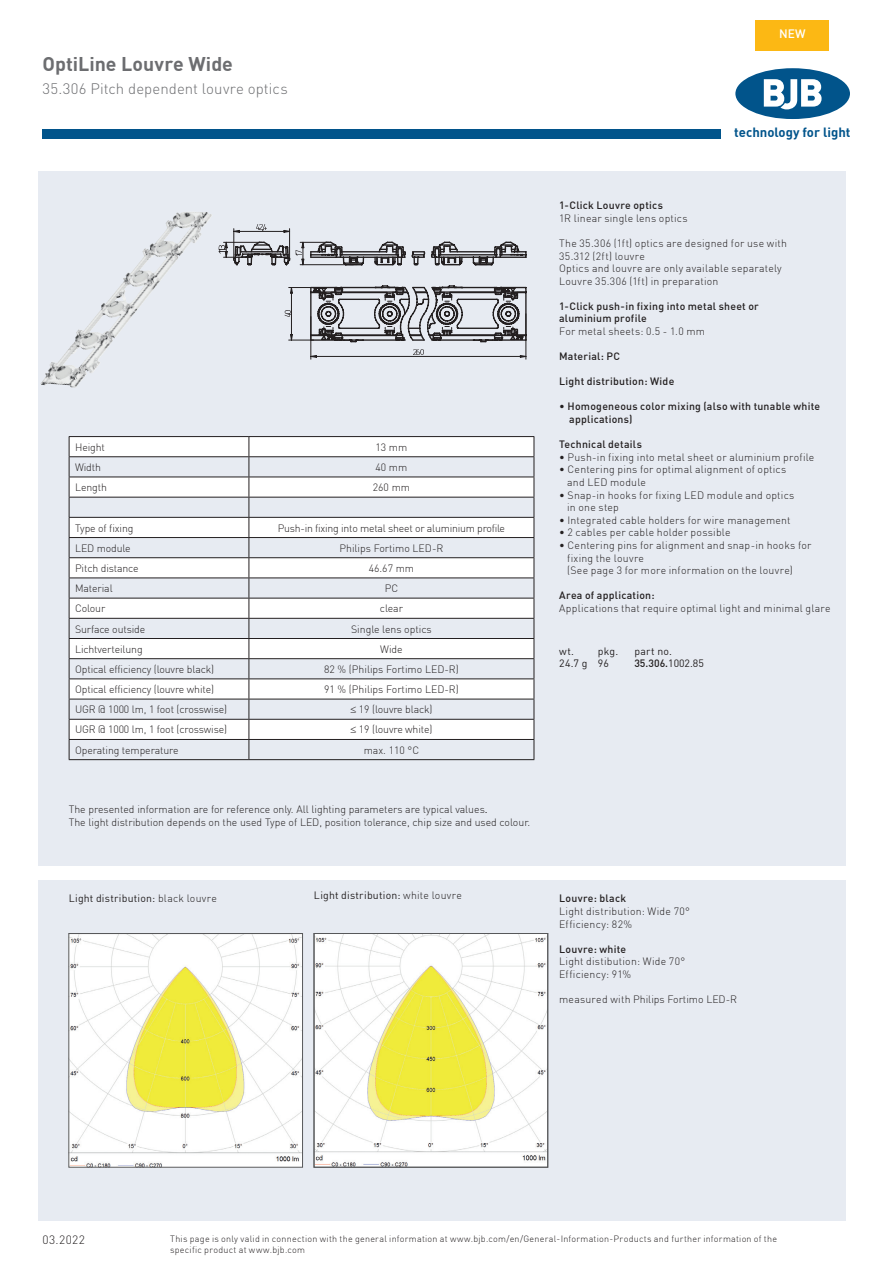
<style>
.page{position:relative;width:893px;height:1263px;background:#fff}
.page>*{position:absolute;margin:0;border:0;box-sizing:border-box;transform-origin:0 0}
.t1{font:700 19.5px "DIN";color:#6c6d70}
.t2{font:300 15px "DINOT";letter-spacing:.005em;color:#6c6d70}
.t3{font:700 13.2px "DIN";color:#01548b}
.t4{font:300 12px "DINOT";letter-spacing:.035em;color:#231f20}
.t5{font:500 12px "DIN";color:#fff}
.t6{font:300 10.5px/12.6px "DIN";letter-spacing:.01em;color:#231f20}
.t7{font:300 10.5px "DIN";letter-spacing:-.01em;color:#231f20}
.t8{font:500 10.5px/12.5px "DIN";letter-spacing:.025em;color:#231f20}
.t9{font:10.5px/12.5px "DIN";letter-spacing:.02em;color:#231f20}
.t10{font:300 10.5px "DIN";letter-spacing:-.02em;color:#231f20}
.t11{font:300 9px/10.9px "DIN";letter-spacing:.025em;color:#231f20}
.s1{font-weight:400}
.s2{font-weight:300}
.s3{font-weight:500}
</style>
<div class="page">
<div style="left:735px;top:68px;width:115px;height:51px;background:#01548b;border-radius:50%"></div>
<svg style="left:764px;top:79px;width:58px;height:30px"></svg>
<div style="left:43px;top:129px;width:678px;height:9px;background:#01548b"></div>
<div style="left:38px;top:171px;width:808px;height:695px;background:#e7ebf2"></div>
<hr style="left:289px;top:229px;width:1px;height:30px;background:#231f20">
<hr style="left:233px;top:229px;width:1px;height:30px;background:#231f20">
<svg style="left:219px;top:240px;width:308px;height:26px"></svg>
<svg style="left:256px;top:224px;width:11px;height:7px"></svg>
<svg style="left:233px;top:230px;width:7px;height:3px"></svg>
<svg style="left:283px;top:230px;width:7px;height:3px"></svg>
<hr style="left:234px;top:231px;width:56px;height:1px;background:#231f20">
<svg style="left:284px;top:285px;width:243px;height:58px"></svg>
<hr style="left:526px;top:314px;width:1px;height:45px;background:#231f20">
<hr style="left:310px;top:317px;width:1px;height:42px;background:#231f20">
<hr style="left:291px;top:287px;width:1px;height:53px;background:#231f20">
<svg style="left:413px;top:349px;width:10px;height:6px"></svg>
<svg style="left:310px;top:355px;width:7px;height:3px"></svg>
<svg style="left:520px;top:355px;width:7px;height:3px"></svg>
<hr style="left:311px;top:356px;width:215px;height:1px;background:#231f20">
<img style="left:41px;top:212px;width:161px;height:176px">
<div style="left:756px;top:20px;width:73px;height:30px;background:#fcb814"></div>
<svg style="left:70px;top:437px;width:464px;height:302px;fill:#fff"></svg>
<hr style="left:69px;top:436px;width:180px;height:1px;background:#231f20">
<hr style="left:249px;top:436px;width:285px;height:1px;background:#231f20">
<hr style="left:69px;top:456px;width:180px;height:1px;background:#231f20">
<hr style="left:249px;top:456px;width:285px;height:1px;background:#231f20">
<hr style="left:69px;top:477px;width:180px;height:1px;background:#231f20">
<hr style="left:249px;top:477px;width:285px;height:1px;background:#231f20">
<hr style="left:69px;top:497px;width:180px;height:1px;background:#231f20">
<hr style="left:249px;top:497px;width:285px;height:1px;background:#231f20">
<hr style="left:69px;top:517px;width:180px;height:1px;background:#231f20">
<hr style="left:249px;top:517px;width:285px;height:1px;background:#231f20">
<hr style="left:69px;top:537px;width:180px;height:1px;background:#231f20">
<hr style="left:249px;top:537px;width:285px;height:1px;background:#231f20">
<hr style="left:69px;top:557px;width:180px;height:1px;background:#231f20">
<hr style="left:249px;top:557px;width:285px;height:1px;background:#231f20">
<hr style="left:69px;top:577px;width:180px;height:1px;background:#231f20">
<hr style="left:249px;top:577px;width:285px;height:1px;background:#231f20">
<hr style="left:69px;top:598px;width:180px;height:1px;background:#231f20">
<hr style="left:249px;top:598px;width:285px;height:1px;background:#231f20">
<hr style="left:69px;top:618px;width:180px;height:1px;background:#231f20">
<hr style="left:249px;top:618px;width:285px;height:1px;background:#231f20">
<hr style="left:69px;top:638px;width:180px;height:1px;background:#231f20">
<hr style="left:249px;top:638px;width:285px;height:1px;background:#231f20">
<hr style="left:69px;top:658px;width:180px;height:1px;background:#231f20">
<hr style="left:249px;top:658px;width:285px;height:1px;background:#231f20">
<hr style="left:69px;top:678px;width:180px;height:1px;background:#231f20">
<hr style="left:249px;top:678px;width:285px;height:1px;background:#231f20">
<hr style="left:69px;top:699px;width:180px;height:1px;background:#231f20">
<hr style="left:249px;top:699px;width:285px;height:1px;background:#231f20">
<hr style="left:69px;top:719px;width:180px;height:1px;background:#231f20">
<hr style="left:249px;top:719px;width:285px;height:1px;background:#231f20">
<hr style="left:69px;top:739px;width:180px;height:1px;background:#231f20">
<svg style="left:69px;top:437px;width:1px;height:322px"></svg>
<hr style="left:249px;top:739px;width:285px;height:1px;background:#231f20">
<svg style="left:249px;top:437px;width:1px;height:322px"></svg>
<svg style="left:534px;top:437px;width:1px;height:322px"></svg>
<hr style="left:69px;top:759px;width:180px;height:1px;background:#231f20">
<hr style="left:249px;top:759px;width:285px;height:1px;background:#231f20">
<div style="left:38px;top:880px;width:808px;height:340px;background:#e7ebf2"></div>
<img style="left:71px;top:935px;width:230px;height:230px">
<div style="left:69px;top:933px;width:234px;height:234px;border:1px solid #57585a"></div>
<img style="left:316px;top:935px;width:230px;height:230px">
<div style="left:314px;top:933px;width:234px;height:234px;border:1px solid #57585a"></div>
<h1 class="t1" style="left:43px;top:51px;width:192px">OptiLine Louvre Wide</h1>
<h2 class="t2" style="left:43px;top:79px;width:247px">35.306 Pitch dependent louvre optics</h2>
<p class="t6" style="left:75px;top:441px;width:31px">Height</p>
<p class="t6" style="left:375px;top:441px;width:33px">13 mm</p>
<p class="t6" style="left:75px;top:461px;width:27px">Width</p>
<p class="t6" style="left:375px;top:461px;width:33px">40 mm</p>
<p class="t6" style="left:75px;top:481px;width:33px">Length</p>
<p class="t6" style="left:373px;top:481px;width:39px">260 mm</p>
<p class="t7" style="left:75px;top:521px;width:60px">Type of fixing</p>
<p class="t10" style="left:278px;top:521px;width:229px">Push-in fixing into metal sheet or aluminium profile</p>
<p class="t7" style="left:75px;top:541px;width:57px">LED module</p>
<p class="t6" style="left:339px;top:541px;width:105px">Philips Fortimo LED-R</p>
<p class="t7" style="left:75px;top:562px;width:65px">Pitch distance</p>
<p class="t6" style="left:369px;top:562px;width:47px">46.67 mm</p>
<p class="t7" style="left:75px;top:582px;width:39px">Material</p>
<p class="t6" style="left:385px;top:582px;width:15px">PC</p>
<p class="t6" style="left:75px;top:602px;width:32px">Colour</p>
<p class="t6" style="left:380px;top:602px;width:25px">clear</p>
<p class="t7" style="left:75px;top:622px;width:72px">Surface outside</p>
<p class="t6" style="left:351px;top:622px;width:82px">Single lens optics</p>
<p class="t7" style="left:75px;top:642px;width:69px">Lichtverteilung</p>
<p class="t6" style="left:380px;top:642px;width:24px">Wide</p>
<p class="t7" style="left:75px;top:663px;width:141px">Optical efficiency (louvre black)</p>
<p class="t6" style="left:324px;top:663px;width:136px">82 % (Philips Fortimo LED-R)</p>
<p class="t7" style="left:75px;top:683px;width:140px">Optical efficiency (louvre white)</p>
<p class="t6" style="left:324px;top:683px;width:136px">91 % (Philips Fortimo LED-R)</p>
<p class="t7" style="left:75px;top:703px;width:154px">UGR @ 1000 lm, 1 foot (crosswise)</p>
<p class="t7" style="left:350px;top:703px;width:84px">≤ 19 (louvre black)</p>
<p class="t7" style="left:75px;top:723px;width:154px">UGR @ 1000 lm, 1 foot (crosswise)</p>
<p class="t7" style="left:350px;top:723px;width:84px">≤ 19 (louvre white)</p>
<p class="t7" style="left:75px;top:743px;width:105px">Operating temperature</p>
<p class="t6" style="left:364px;top:743px;width:57px">max. 110 °C</p>
<p class="t6" style="left:69px;top:803px;width:463px">The presented information are for reference only. All lighting parameters are typical values<span class="s1">.<br></span>The light distribution depends on the used Type of LED, position tolerance, chip size and used colour.</p>
<p class="t9" style="left:69px;top:892px;width:150px">Light distribution: <span class="s2">black louvre</span></p>
<p class="t9" style="left:314px;top:888px;width:150px">Light distribution: <span class="s2">white louvre</span></p>
<p class="t5" style="left:779px;top:26px;width:28px">NEW</p>
<p class="t3" style="left:734px;top:124px;width:118px">technology for light</p>
<p class="t8" style="left:559px;top:199px;width:105px">1-Click Louvre optics</p>
<p class="t6" style="left:559px;top:212px;width:130px">1R linear single lens optics</p>
<p class="t6" style="left:559px;top:237px;width:229px">The 35.306 (1ft) optics are designed for use with 35.312 (2ft) louvre<br>Optics and louvre are only available separately Louvre 35.306 (1ft) in preparation</p>
<p class="t8" style="left:559px;top:299px;width:201px">1-Click push-in fixing into metal sheet or aluminium profile</p>
<p class="t6" style="left:559px;top:325px;width:147px">For metal sheets: 0.5 - 1.0 mm</p>
<p class="t8" style="left:559px;top:350px;width:62px">Material: PC</p>
<p class="t8" style="left:559px;top:375px;width:117px">Light distribution: Wide</p>
<p class="t8" style="left:569px;top:400px;width:252px;text-indent:-10px"><span class="s2">•</span> Homogeneous color mixing (also with tunable white applications)</p>
<p class="t8" style="left:559px;top:438px;width:84px">Technical details</p>
<p class="t6" style="left:559px;top:451px;width:257px">• Push-in fixing into metal sheet or aluminium profile</p>
<p class="t6" style="left:567px;top:463px;width:221px;text-indent:-8px">• Centering pins for optimal alignment of optics and LED module</p>
<p class="t6" style="left:567px;top:488px;width:229px;text-indent:-8px">• Snap-in hooks for fixing LED module and optics in one step</p>
<p class="t6" style="left:559px;top:514px;width:233px">• Integrated cable holders for wire management</p>
<p class="t6" style="left:559px;top:526px;width:173px">• 2 cables per cable holder possible</p>
<p class="t6" style="left:567px;top:539px;width:246px;text-indent:-8px">• Centering pins for alignment and snap-in hooks for fixing the louvre<br>(See page 3 for more information on the louvre)</p>
<p class="t8" style="left:559px;top:589px;width:97px">Area of application:</p>
<p class="t6" style="left:559px;top:602px;width:273px">Applications that require optimal light and minimal glare</p>
<p class="t9" style="left:598px;top:645px;width:22px">pkg.<br>96</p>
<p class="t9" style="left:559px;top:645px;width:30px">wt.<br>24.7 g</p>
<p class="t9" style="left:634px;top:645px;width:71px">part no.<br><span class="s3">35.306.</span>1002.85</p>
<p class="t8" style="left:559px;top:892px;width:68px">Louvre: black</p>
<p class="t6" style="left:559px;top:905px;width:132px">Light distribution: Wide 70°<br>Efficiency: 82%</p>
<p class="t8" style="left:559px;top:942px;width:69px">Louvre: white</p>
<p class="t6" style="left:559px;top:955px;width:128px">Light distibution: Wide 70°<br>Efficiency: 91%</p>
<p class="t6" style="left:559px;top:993px;width:179px">measured with Philips Fortimo LED-R</p>
<p class="t4" style="left:43px;top:1231px;width:44px">03.2022</p>
<p class="t11" style="left:170px;top:1233px;width:608px">This page is only valid in connection with the general information at www.bjb.com/en/General-Information-Products and further information of the specific product at www.bjb.com</p>
</div>
